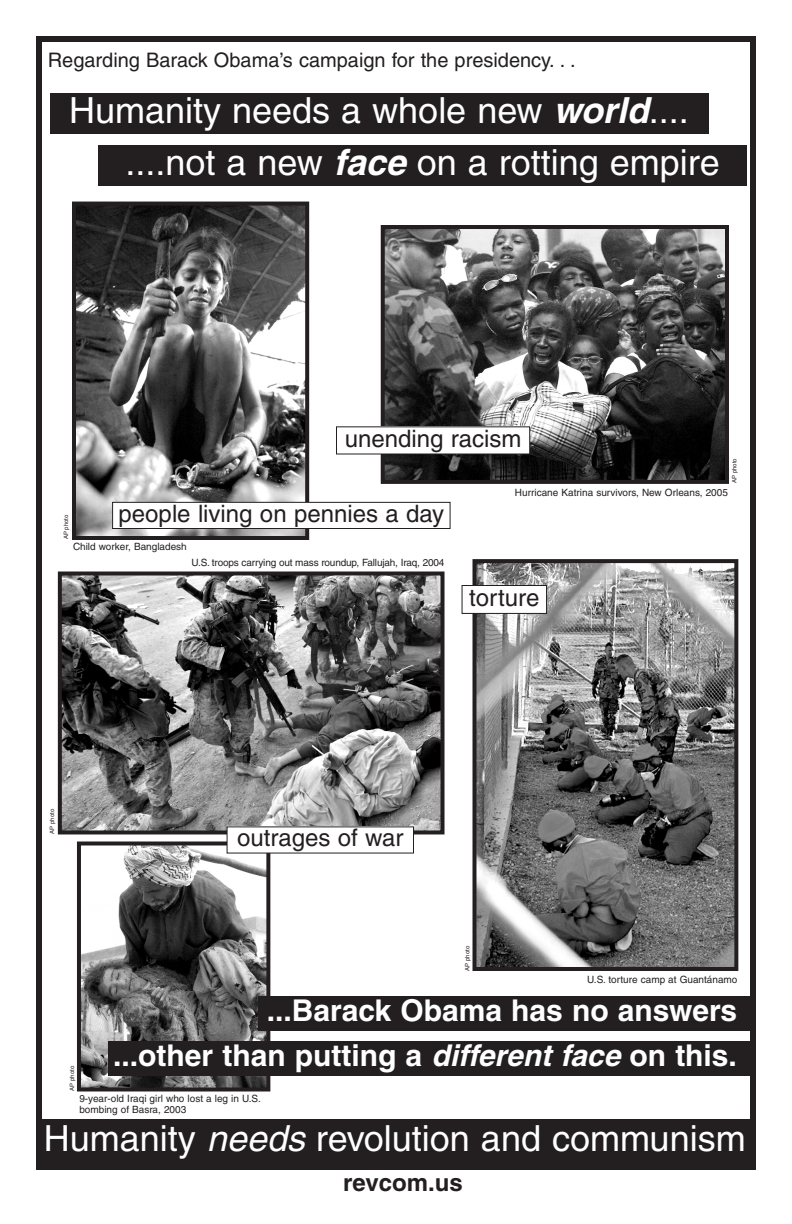
<style>
.page{position:relative;width:792px;height:1224px;background:#fff}
.page>*{position:absolute;margin:0;border:0;box-sizing:border-box;transform-origin:0 0}
.t1{font:36px/52.1px "Helvetica";color:#fff}
.t2{font:700 30px "Helvetica";color:#fff}
.t3{font:24px "Helvetica";color:#231f20}
.t4{font:700 24px "Helvetica";color:#231f20}
.t5{font:20px "Helvetica";color:#231f20}
.t6{font:10px/11px "Helvetica";color:#231f20}
.t7{font:6px "Helvetica";color:#231f20}
.s1{font-weight:700;font-style:italic}
.s2{font-style:italic}
</style>
<div class="page">
<div style="left:36px;top:36px;width:720px;height:1134px;border:6px solid #231f20"></div>
<div style="left:50px;top:94px;width:658px;height:40px;background:#231f20"></div>
<div style="left:98px;top:146px;width:649px;height:40px;background:#231f20"></div>
<div style="left:37px;top:1119px;width:716px;height:46px;background:#231f20"></div>
<img style="left:77px;top:207px;width:227px;height:328px">
<div style="left:72px;top:202px;width:237px;height:338px;border:4px solid #231f20"></div>
<img style="left:477px;top:564px;width:256px;height:402px">
<div style="left:472px;top:559px;width:266px;height:412px;border:4px solid #231f20"></div>
<img style="left:386px;top:230px;width:338px;height:249px">
<div style="left:381px;top:225px;width:348px;height:259px;border:4px solid #231f20"></div>
<div style="left:113px;top:502px;width:337px;height:26px;background:#fff"></div>
<div style="left:112px;top:502px;width:339px;height:27px;border:1px solid #231f20"></div>
<div style="left:336px;top:427px;width:194px;height:27px;background:#fff"></div>
<div style="left:462px;top:586px;width:85px;height:27px;background:#fff"></div>
<div style="left:462px;top:585px;width:85px;height:29px;border:1px solid #231f20"></div>
<img style="left:63px;top:577px;width:377px;height:252px">
<div style="left:58px;top:572px;width:387px;height:262px;border:4px solid #231f20"></div>
<img style="left:82px;top:847px;width:183px;height:240px">
<div style="left:77px;top:842px;width:193px;height:250px;border:4px solid #231f20"></div>
<div style="left:227px;top:827px;width:187px;height:26px;background:#fff"></div>
<div style="left:108px;top:1041px;width:642px;height:35px;background:#231f20"></div>
<div style="left:258px;top:996px;width:497px;height:35px;background:#231f20"></div>
<h3 class="t5" style="left:48px;top:53px;width:529px">Regarding Barack Obama’s campaign for the presidency. . .</h3>
<h1 class="t1" style="left:125px;top:88px;width:596px;text-indent:-56px">Humanity needs a whole new <span class="s1">world</span>.... ....not a new <span class="s1">face</span> on a rotting empire</h1>
<p class="t7" style="left:64px;top:539px;width:26px;rotate:-90deg">AP photo</p>
<h3 class="t3" style="left:345px;top:429px;width:178px">unending racism</h3>
<p class="t6" style="left:515px;top:488px;width:215px">Hurricane Katrina survivors, New Orleans, 2005</p>
<p class="t7" style="left:732px;top:483px;width:26px;rotate:-90deg">AP photo</p>
<h3 class="t3" style="left:119px;top:504px;width:327px">people living on pennies a day</h3>
<p class="t6" style="left:73px;top:542px;width:115px">Child worker, Bangladesh</p>
<p class="t6" style="left:191px;top:558px;width:254px">U.S. troops carrying out mass roundup, Fallujah, Iraq, 2004</p>
<h3 class="t3" style="left:469px;top:588px;width:72px">torture</h3>
<p class="t7" style="left:575px;top:627px;width:61px">AP photo/Reed Saxon</p>
<p class="t7" style="left:50px;top:834px;width:26px;rotate:-90deg">AP photo</p>
<h3 class="t3" style="left:237px;top:829px;width:168px">outrages of war</h3>
<p class="t7" style="left:465px;top:971px;width:26px;rotate:-90deg">AP photo</p>
<p class="t6" style="left:587px;top:975px;width:152px">U.S. torture camp at Guantánamo</p>
<p class="t7" style="left:70px;top:1091px;width:26px;rotate:-90deg">AP photo</p>
<h2 class="t2" style="left:267px;top:1000px;width:472px">...Barack Obama has no answers</h2>
<h2 class="t2" style="left:113px;top:1044px;width:625px">...other than putting a <span class="s2">different face</span> on this.</h2>
<p class="t6" style="left:79px;top:1094px;width:183px">9-year-old Iraqi girl who lost a leg in U.S. bombing of Basra, 2003</p>
<h1 class="t1" style="left:44px;top:1116px;width:703px">Humanity <span class="s2">needs</span> revolution and communism</h1>
<h3 class="t4" style="left:343px;top:1174px;width:121px">revcom.us</h3>
</div>
